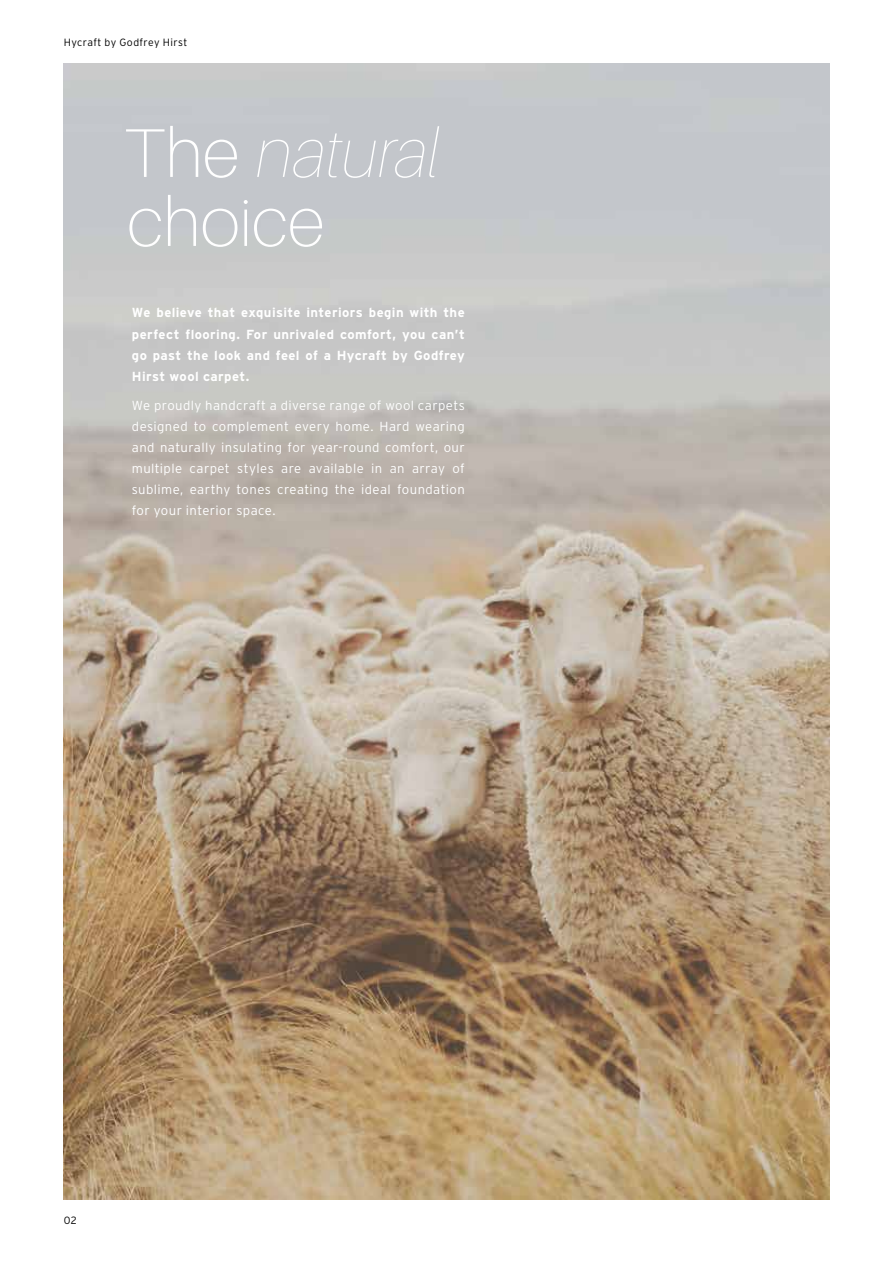
<style>
.page{position:relative;width:893px;height:1263px;background:#fff}
.page>*{position:absolute;margin:0;border:0;box-sizing:border-box;transform-origin:0 0}
.t1{font:100 69px/69px "Aileron";color:#fff}
.t2{font:300 13.2px/21px "Interstate";letter-spacing:.03em;color:#fff;text-align:justify}
.t3{font:700 13.2px/21px "Interstate";letter-spacing:.03em;color:#fff;text-align:justify}
.t4{font:300 10.5px "Interstate";letter-spacing:.035em;color:#000}
.s1{font-weight:200;font-style:italic}
</style>
<div class="page">
<img style="left:64px;top:64px;width:765px;height:1135px">
<p class="t4" style="left:64px;top:37px;width:125px">Hycraft by Godfrey Hirst</p>
<h1 class="t1" style="left:124px;top:124px;width:317px">The <span class="s1">natural </span>choice</h1>
<p class="t3" style="left:132px;top:303px;width:334px">We believe that exquisite interiors begin with the perfect flooring. For unrivaled comfort, you can’t go past the look and feel of a Hycraft by Godfrey Hirst wool carpet.</p>
<p class="t2" style="left:132px;top:396px;width:334px">We proudly handcraft a diverse range of wool carpets designed to complement every home. Hard wearing and naturally insulating for year-round comfort, our multiple carpet styles are available in an array of sublime, earthy tones creating the ideal foundation for your interior space.</p>
<p class="t4" style="left:64px;top:1216px;width:15px">02</p>
</div>
